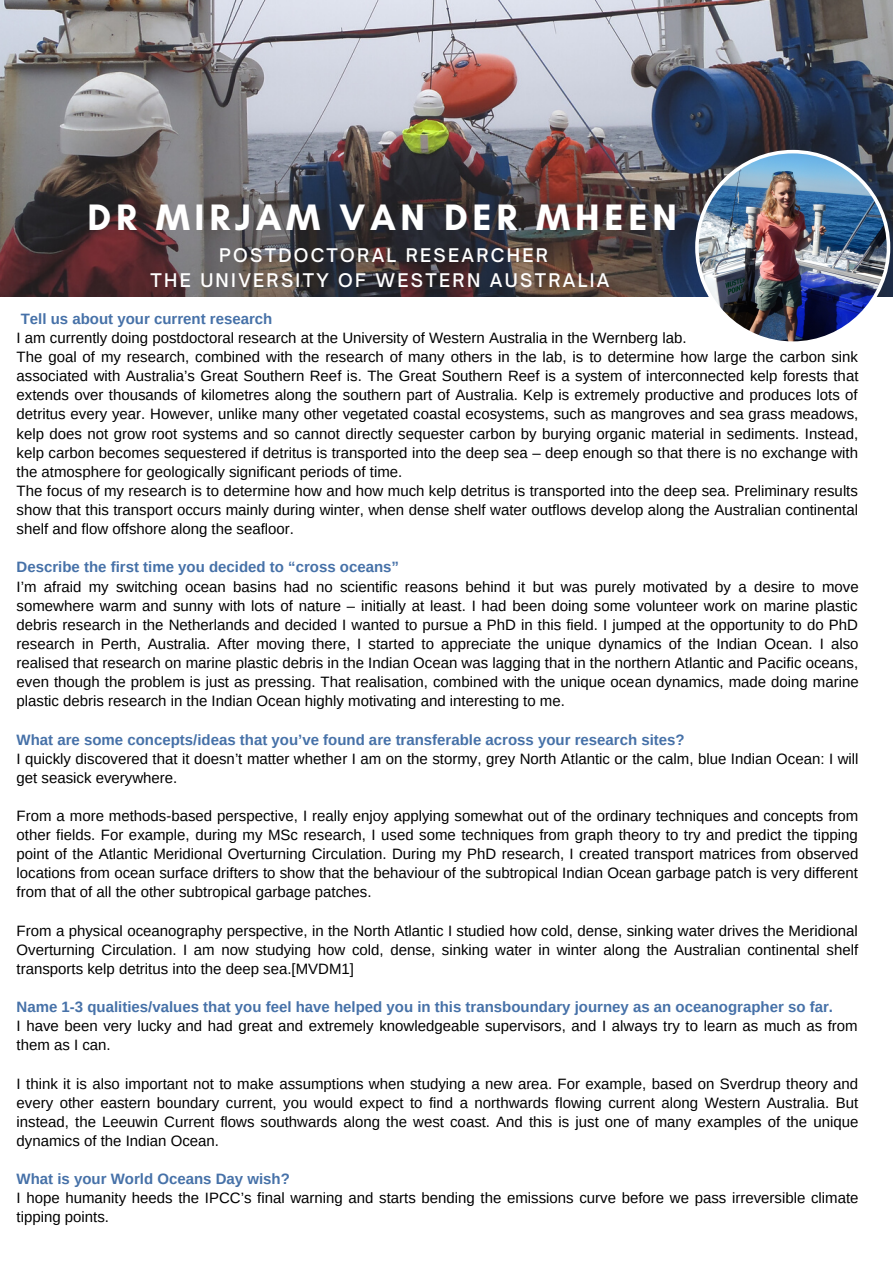
<style>
.page{position:relative;width:893px;height:1264px;background:#fff}
.page>*{position:absolute;margin:0;border:0;box-sizing:border-box;transform-origin:0 0}
.t1{font:700 37.5px "Glacial Indifference";letter-spacing:.125em;color:#fff}
.t2{font:500 18px "Open Sauce One";letter-spacing:.125em;color:#fff}
.t3{font:15px/19px "Arimo";color:#000;text-align:justify}
.t4{font:700 15px "Arimo";color:#4671a8}
</style>
<div class="page">
<img style="left:0;top:0;width:892px;height:296px">
<img style="left:695px;top:150px;width:195px;height:192px">
<p class="t1" style="left:88px;top:194px;width:591px">DR MIRJAM VAN DER MHEEN</p>
<p class="t2" style="left:219px;top:244px;width:330px">POSTDOCTORAL RESEARCHER</p>
<p class="t2" style="left:150px;top:269px;width:460px">THE UNIVERSITY OF WESTERN AUSTRALIA</p>
<p class="t4" style="left:21px;top:310px;width:253px">Tell us about your current research</p>
<p class="t3" style="left:17px;top:328px;width:671px">I am currently doing postdoctoral research at the University of Western Australia in the Wernberg lab.</p>
<p class="t3" style="left:17px;top:347px;width:843px">The goal of my research, combined with the research of many others in the lab, is to determine how large the carbon sink associated with Australia’s Great Southern Reef is. The Great Southern Reef is a system of interconnected kelp forests that extends over thousands of kilometres along the southern part of Australia. Kelp is extremely productive and produces lots of detritus every year. However, unlike many other vegetated coastal ecosystems, such as mangroves and sea grass meadows, kelp does not grow root systems and so cannot directly sequester carbon by burying organic material in sediments. Instead, kelp carbon becomes sequestered if detritus is transported into the deep sea – deep enough so that there is no exchange with the atmosphere for geologically significant periods of time.</p>
<p class="t3" style="left:17px;top:481px;width:842px">The focus of my research is to determine how and how much kelp detritus is transported into the deep sea. Preliminary results show that this transport occurs mainly during winter, when dense shelf water outflows develop along the Australian continental shelf and flow offshore along the seafloor.</p>
<p class="t4" style="left:17px;top:559px;width:384px">Describe the first time you decided to “cross oceans”</p>
<p class="t3" style="left:17px;top:577px;width:843px">I’m afraid my switching ocean basins had no scientific reasons behind it but was purely motivated by a desire to move somewhere warm and sunny with lots of nature – initially at least. I had been doing some volunteer work on marine plastic debris research in the Netherlands and decided I wanted to pursue a PhD in this field. I jumped at the opportunity to do PhD research in Perth, Australia. After moving there, I started to appreciate the unique dynamics of the Indian Ocean. I also realised that research on marine plastic debris in the Indian Ocean was lagging that in the northern Atlantic and Pacific oceans, even though the problem is just as pressing. That realisation, combined with the unique ocean dynamics, made doing marine plastic debris research in the Indian Ocean highly motivating and interesting to me.</p>
<p class="t4" style="left:17px;top:731px;width:669px">What are some concepts/ideas that you’ve found are transferable across your research sites?</p>
<p class="t3" style="left:17px;top:749px;width:843px">I quickly discovered that it doesn’t matter whether I am on the stormy, grey North Atlantic or the calm, blue Indian Ocean: I will get seasick everywhere.</p>
<p class="t3" style="left:17px;top:806px;width:843px">From a more methods-based perspective, I really enjoy applying somewhat out of the ordinary techniques and concepts from other fields. For example, during my MSc research, I used some techniques from graph theory to try and predict the tipping point of the Atlantic Meridional Overturning Circulation. During my PhD research, I created transport matrices from observed locations from ocean surface drifters to show that the behaviour of the subtropical Indian Ocean garbage patch is very different from that of all the other subtropical garbage patches.</p>
<p class="t3" style="left:17px;top:920px;width:843px">From a physical oceanography perspective, in the North Atlantic I studied how cold, dense, sinking water drives the Meridional Overturning Circulation. I am now studying how cold, dense, sinking water in winter along the Australian continental shelf transports kelp detritus into the deep sea.[MVDM1]</p>
<p class="t4" style="left:17px;top:998px;width:817px">Name 1-3 qualities/values that you feel have helped you in this transboundary journey as an oceanographer so far.</p>
<p class="t3" style="left:17px;top:1016px;width:842px">I have been very lucky and had great and extremely knowledgeable supervisors, and I always try to learn as much as from them as I can.</p>
<p class="t3" style="left:17px;top:1073px;width:843px">I think it is also important not to make assumptions when studying a new area. For example, based on Sverdrup theory and every other eastern boundary current, you would expect to find a northwards flowing current along Western Australia. But instead, the Leeuwin Current flows southwards along the west coast. And this is just one of many examples of the unique dynamics of the Indian Ocean.</p>
<p class="t4" style="left:17px;top:1170px;width:275px">What is your World Oceans Day wish?</p>
<p class="t3" style="left:17px;top:1188px;width:843px">I hope humanity heeds the IPCC’s final warning and starts bending the emissions curve before we pass irreversible climate tipping points.</p>
</div>
